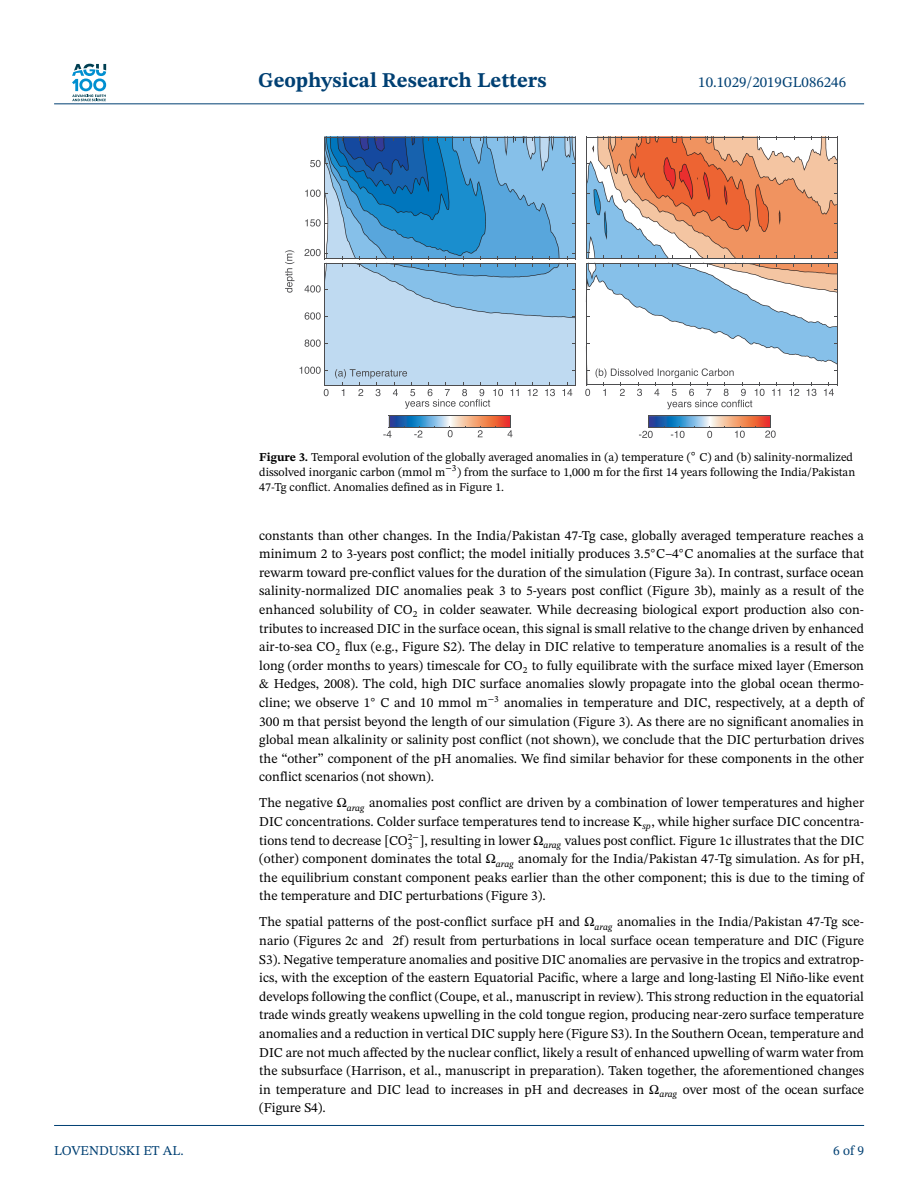
<style>
.page{position:relative;width:918px;height:1188px;background:#fff}
.page>*{position:absolute;margin:0;border:0;box-sizing:border-box;transform-origin:0 0}
.t1{font:700 21px "STIX Two Text";color:#004073}
.t2{font:15px "STIX Two Text";color:#004073}
.t3{font:13.5px/18.6px "STIX Two Text";color:#000;text-align:justify}
.t4{font:13.5px "STIX Two Text";color:#004073}
.t5{font:12px/15px "STIX Two Text";color:#000}
.s1{font-weight:700}
.s2{font-family:"STIX Math"}
</style>
<div class="page">
<svg style="left:72px;top:64px;width:34px;height:37px"></svg>
<hr style="left:54px;top:103px;width:810px;height:1px;background:#004073">
<img style="left:324px;top:138px;width:513px;height:278px">
<svg style="left:285px;top:250px;width:9px;height:43px"></svg>
<hr style="left:586px;top:137px;width:252px;height:1px;background:#4d4d4f">
<hr style="left:586px;top:258px;width:252px;height:1px;background:#4d4d4f">
<hr style="left:837px;top:137px;width:1px;height:122px;background:#4d4d4f">
<hr style="left:586px;top:137px;width:1px;height:122px;background:#4d4d4f">
<svg style="left:724px;top:256px;width:2px;height:10px"></svg>
<svg style="left:586px;top:253px;width:3px;height:13px"></svg>
<hr style="left:586px;top:263px;width:252px;height:1px;background:#4d4d4f">
<hr style="left:837px;top:263px;width:1px;height:122px;background:#4d4d4f">
<hr style="left:586px;top:263px;width:1px;height:122px;background:#4d4d4f">
<svg style="left:639px;top:416px;width:137px;height:22px"></svg>
<svg style="left:585px;top:368px;width:253px;height:41px"></svg>
<hr style="left:324px;top:137px;width:252px;height:1px;background:#4d4d4f">
<hr style="left:324px;top:258px;width:252px;height:1px;background:#4d4d4f">
<hr style="left:575px;top:137px;width:1px;height:122px;background:#4d4d4f">
<hr style="left:324px;top:137px;width:1px;height:122px;background:#4d4d4f">
<svg style="left:305px;top:219px;width:23px;height:8px"></svg>
<svg style="left:305px;top:190px;width:23px;height:7px"></svg>
<svg style="left:310px;top:160px;width:18px;height:7px"></svg>
<svg style="left:567px;top:253px;width:9px;height:13px"></svg>
<svg style="left:304px;top:249px;width:24px;height:17px"></svg>
<hr style="left:325px;top:263px;width:251px;height:1px;background:#4d4d4f">
<hr style="left:575px;top:263px;width:1px;height:122px;background:#4d4d4f">
<hr style="left:325px;top:263px;width:1px;height:122px;background:#4d4d4f">
<svg style="left:305px;top:339px;width:23px;height:8px"></svg>
<svg style="left:305px;top:312px;width:23px;height:8px"></svg>
<svg style="left:304px;top:285px;width:24px;height:8px"></svg>
<svg style="left:383px;top:415px;width:130px;height:23px"></svg>
<svg style="left:300px;top:367px;width:276px;height:42px"></svg>
<hr style="left:54px;top:1125px;width:810px;height:1px;background:#004073">
<h1 class="t1" style="left:258px;top:72px;width:290px">Geophysical Research Letters</h1>
<p class="t2" style="left:698px;top:77px;width:149px">10.1029/2019GL086246</p>
<p class="t5" style="left:259px;top:450px;width:597px"><span class="s1">Figure 3.</span> Temporal evolution of the globally averaged anomalies in (a) temperature (<sup>◦</sup> C) and (b) salinity-normalized dissolved inorganic carbon (mmol m<sup>−</sup><sup>3</sup>) from the surface to 1,000 m for the first 14 years following the India/Pakistan<br>47-Tg conflict. Anomalies defined as in Figure 1.</p>
<p class="t3" style="left:259px;top:527px;width:606px">constants than other changes. In the India/Pakistan 47-Tg case, globally averaged temperature reaches a minimum 2 to 3-years post conflict; the model initially produces 3.5<sup>◦</sup>C–4<sup>◦</sup>C anomalies at the surface that rewarm toward pre-conflict values for the duration of the simulation (Figure 3a). In contrast, surface ocean salinity-normalized DIC anomalies peak 3 to 5-years post conflict (Figure 3b), mainly as a result of the enhanced solubility of CO<sub>2</sub> in colder seawater. While decreasing biological export production also con&shy;tributes to increased DIC in the surface ocean, this signal is small relative to the change driven by enhanced air-to-sea CO<sub>2</sub> flux (e.g., Figure S2). The delay in DIC relative to temperature anomalies is a result of the long (order months to years) timescale for CO<sub>2</sub> to fully equilibrate with the surface mixed layer (Emerson &amp; Hedges, 2008). The cold, high DIC surface anomalies slowly propagate into the global ocean thermo&shy;cline; we observe 1<sup>◦</sup> C and 10 mmol m<sup>−</sup><sup>3</sup> anomalies in temperature and DIC, respectively, at a depth of 300 m that persist beyond the length of our simulation (Figure 3). As there are no significant anomalies in global mean alkalinity or salinity post conflict (not shown), we conclude that the DIC perturbation drives the “other” component of the pH anomalies. We find similar behavior for these components in the other conflict scenarios (not shown).</p>
<p class="t3" style="left:259px;top:795px;width:606px">The negative <span class="s2">Ω</span><sub>arag</sub> anomalies post conflict are driven by a combination of lower temperatures and higher DIC concentrations. Colder surface temperatures tend to increase K<sub>sp</sub>, while higher surface DIC concentra&shy;tions tend to decrease [CO<sup>2</sup><sup>−</sup></p>
<p class="t3" style="left:259px;top:832px;width:606px;text-indent:149px"><sub>3</sub> ], resulting in lower <span class="s2">Ω</span><sub>arag</sub> values post conflict. Figure 1c illustrates that the DIC (other) component dominates the total <span class="s2">Ω</span><sub>arag</sub> anomaly for the India/Pakistan 47-Tg simulation. As for pH, the equilibrium constant component peaks earlier than the other component; this is due to the timing of the temperature and DIC perturbations (Figure 3).</p>
<p class="t3" style="left:259px;top:914px;width:606px">The spatial patterns of the post-conflict surface pH and <span class="s2">Ω</span><sub>arag</sub> anomalies in the India/Pakistan 47-Tg sce&shy;nario (Figures 2c and 2f) result from perturbations in local surface ocean temperature and DIC (Figure S3). Negative temperature anomalies and positive DIC anomalies are pervasive in the tropics and extratrop&shy;ics, with the exception of the eastern Equatorial Pacific, where a large and long-lasting El Niño-like event develops following the conflict (Coupe, et al., manuscript in review). This strong reduction in the equatorial trade winds greatly weakens upwelling in the cold tongue region, producing near-zero surface temperature anomalies and a reduction in vertical DIC supply here (Figure S3). In the Southern Ocean, temperature and DIC are not much affected by the nuclear conflict, likely a result of enhanced upwelling of warm water from the subsurface (Harrison, et al., manuscript in preparation). Taken together, the aforementioned changes in temperature and DIC lead to increases in pH and decreases in <span class="s2">Ω</span><sub>arag</sub> over most of the ocean surface (Figure S4).</p>
<p class="t4" style="left:54px;top:1145px;width:131px">LOVENDUSKI ET AL.</p>
<p class="t4" style="left:833px;top:1145px;width:32px">6of9</p>
</div>
